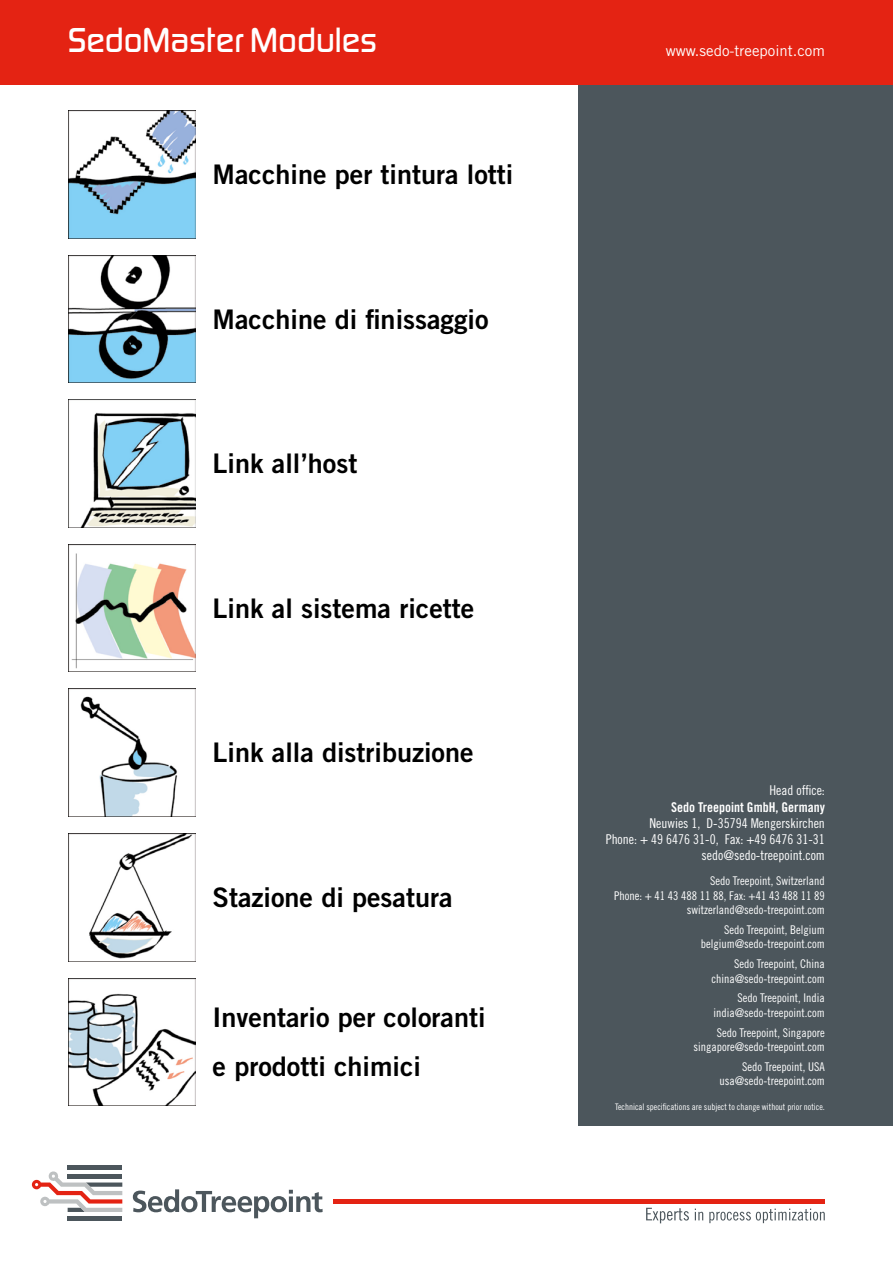
<style>
.page{position:relative;width:893px;height:1263px;background:#fff}
.page>*{position:absolute;margin:0;border:0;box-sizing:border-box;transform-origin:0 0}
.t1{font:500 36px "Digital Sans EF";color:#fff}
.t2{font:27px/48.4px "Trade Gothic LT Std Bd 2";color:#000}
.t3{font:15px "Trade Gothic LT Std";color:#fff}
.t4{font:13.5px/16.2px "Trade Gothic LT Std Cn 18";color:#fff;text-align:right}
.t5{font:13.5px "Trade Gothic LT Std Bd Cn 20";color:#fff}
.t6{font:12px/14.4px "Trade Gothic LT Std Cn 18";color:#fff;text-align:right}
.t7{font:9px "Trade Gothic LT Std Cn 18";color:#fff}
</style>
<div class="page">
<div style="left:578px;top:69px;width:315px;height:1057px;background:#4c565c"></div>
<div style="left:0;top:0;width:893px;height:85px;background:#e42313"></div>
<hr style="left:68px;top:1216px;width:54px;height:4px;background:#4c565c">
<hr style="left:68px;top:1166px;width:54px;height:4px;background:#4c565c">
<hr style="left:333px;top:1199px;width:492px;height:4px;background:#e42313">
<svg style="left:32px;top:1171px;width:90px;height:41px"></svg>
<svg style="left:133px;top:1189px;width:190px;height:29px"></svg>
<svg style="left:646px;top:1208px;width:43px;height:15px"></svg>
<svg style="left:695px;top:1208px;width:8px;height:12px"></svg>
<svg style="left:709px;top:1208px;width:116px;height:15px"></svg>
<img style="left:68px;top:255px;width:128px;height:128px">
<img style="left:68px;top:111px;width:128px;height:127px">
<img style="left:68px;top:833px;width:128px;height:128px">
<img style="left:68px;top:544px;width:128px;height:128px">
<img style="left:68px;top:978px;width:128px;height:128px">
<img style="left:68px;top:689px;width:128px;height:127px">
<img style="left:68px;top:400px;width:128px;height:127px">
<h1 class="t1" style="left:68px;top:19px;width:311px">SedoMaster Modules</h1>
<h2 class="t2" style="left:213px;top:150px;width:302px">Macchine per tintura lotti</h2>
<h2 class="t2" style="left:213px;top:294px;width:278px">Macchine di finissaggio</h2>
<h2 class="t2" style="left:213px;top:439px;width:146px">Link all’host</h2>
<h2 class="t2" style="left:213px;top:583px;width:263px">Link al sistema ricette</h2>
<h2 class="t2" style="left:213px;top:728px;width:263px">Link alla distribuzione</h2>
<h2 class="t2" style="left:213px;top:873px;width:241px">Stazione di pesatura</h2>
<h2 class="t2" style="left:213px;top:993px;width:274px">Inventario per coloranti e prodotti chimici</h2>
<p class="t3" style="left:666px;top:42px;width:161px">www.sedo-treepoint.com</p>
<p class="t4" style="left:769px;top:782px;width:57px">Head office:</p>
<p class="t5" style="left:671px;top:798px;width:155px">Sedo Treepoint GmbH, Germany</p>
<p class="t4" style="left:606px;top:815px;width:221px">Neuwies 1, D-35794 Mengerskirchen<br>Phone: + 49 6476 31-0, Fax: +49 6476 31-31 sedo@sedo-treepoint.com</p>
<p class="t6" style="left:614px;top:874px;width:212px">Sedo Treepoint, Switzerland<br>Phone: + 41 43 488 11 88, Fax: +41 43 488 11 89 switzerland@sedo-treepoint.com</p>
<p class="t6" style="left:701px;top:922px;width:126px">Sedo Treepoint, Belgium belgium@sedo-treepoint.com</p>
<p class="t6" style="left:711px;top:956px;width:115px">Sedo Treepoint, China china@sedo-treepoint.com</p>
<p class="t6" style="left:713px;top:991px;width:113px">Sedo Treepoint, India india@sedo-treepoint.com</p>
<p class="t6" style="left:693px;top:1025px;width:133px">Sedo Treepoint, Singapore singapore@sedo-treepoint.com</p>
<p class="t6" style="left:719px;top:1059px;width:107px">Sedo Treepoint, USA usa@sedo-treepoint.com</p>
<p class="t7" style="left:615px;top:1102px;width:211px">Technical specifications are subject to change without prior notice.</p>
</div>
